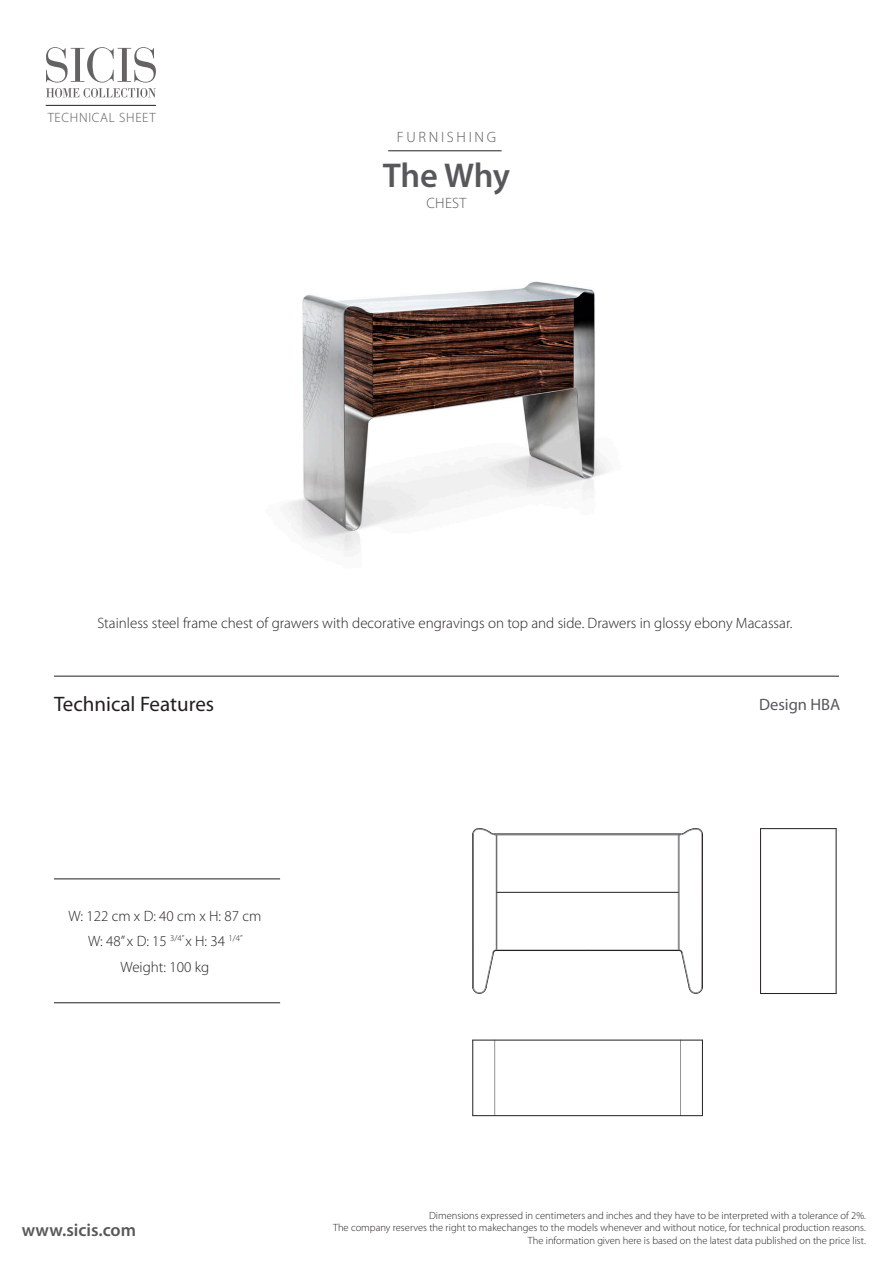
<style>
.page{position:relative;width:893px;height:1263px;background:#fff}
.page>*{position:absolute;margin:0;border:0;box-sizing:border-box;transform-origin:0 0}
.t1{font:600 34.5px "Myriad Pro";letter-spacing:-.01em;color:#57585a}
.t2{font:21px "Myriad Pro";color:#231f20}
.t3{font:600 18px "Myriad Pro";color:#57585a}
.t4{font:16.5px "Myriad Pro";color:#57585a}
.t5{font:300 15px "Myriad Pro";color:#231f20}
.t6{font:300 15px "Myriad Pro";letter-spacing:.18em;color:#57585a}
.t7{font:300 13.5px "Myriad Pro";letter-spacing:.05em;color:#57585a}
.t8{font:300 10.5px/12.6px "Myriad Pro";color:#231f20;text-align:right}
</style>
<div class="page">
<hr style="left:54px;top:676px;width:785px;height:1px;background:#231f20">
<svg style="left:46px;top:47px;width:110px;height:50px"></svg>
<hr style="left:46px;top:105px;width:110px;height:1px;background:#231f20">
<hr style="left:388px;top:151px;width:114px;height:1px;background:#231f20">
<hr style="left:54px;top:879px;width:226px;height:1px;background:#231f20">
<hr style="left:54px;top:1002px;width:226px;height:1px;background:#231f20">
<svg style="left:472px;top:828px;width:23px;height:7px"></svg>
<hr style="left:473px;top:834px;width:1px;height:154px;background:#929497">
<hr style="left:496px;top:835px;width:1px;height:115px;background:#231f20">
<hr style="left:472px;top:834px;width:1px;height:154px;background:#231f20">
<hr style="left:497px;top:835px;width:1px;height:115px;background:#929497">
<svg style="left:472px;top:950px;width:24px;height:44px"></svg>
<hr style="left:496px;top:950px;width:92px;height:1px;background:#231f20">
<svg style="left:680px;top:828px;width:23px;height:7px"></svg>
<hr style="left:495px;top:834px;width:185px;height:1px;background:#929497">
<hr style="left:701px;top:834px;width:1px;height:154px;background:#929497">
<hr style="left:679px;top:835px;width:1px;height:115px;background:#231f20">
<hr style="left:702px;top:834px;width:1px;height:154px;background:#231f20">
<hr style="left:678px;top:835px;width:1px;height:115px;background:#929497">
<svg style="left:679px;top:950px;width:24px;height:44px"></svg>
<hr style="left:588px;top:950px;width:91px;height:1px;background:#231f20">
<hr style="left:497px;top:892px;width:181px;height:1px;background:#231f20">
<svg style="left:760px;top:828px;width:76px;height:166px"></svg>
<hr style="left:836px;top:829px;width:1px;height:164px;background:#231f20">
<hr style="left:472px;top:1040px;width:1px;height:76px;background:#231f20">
<hr style="left:702px;top:1040px;width:1px;height:76px;background:#231f20">
<hr style="left:680px;top:1040px;width:1px;height:76px;background:#929497">
<hr style="left:494px;top:1040px;width:1px;height:76px;background:#929497">
<hr style="left:473px;top:1040px;width:229px;height:1px;background:#231f20">
<hr style="left:473px;top:1115px;width:229px;height:1px;background:#231f20">
<img style="left:288px;top:281px;width:319px;height:270px">
<p class="t7" style="left:48px;top:109px;width:110px">TECHNICAL SHEET</p>
<h3 class="t6" style="left:397px;top:128px;width:101px">FURNISHING</h3>
<p class="t1" style="left:383px;top:156px;width:129px">The Why</p>
<p class="t6" style="left:426px;top:194px;width:42px">CHEST</p>
<p class="t5" style="left:97px;top:614px;width:697px">Stainless steel frame chest of grawers with decorative engravings on top and side. Drawers in glossy ebony Macassar.</p>
<h2 class="t2" style="left:54px;top:692px;width:162px">Technical Features</h2>
<p class="t5" style="left:68px;top:907px;width:194px">W: 122 cm x D: 40 cm x H: 87 cm</p>
<p class="t5" style="left:88px;top:932px;width:156px">W: 48” x D: 15 <sup>3/4”</sup> x H: 34 <sup>1/4”</sup></p>
<p class="t5" style="left:120px;top:958px;width:90px">Weight: 100 kg</p>
<p class="t4" style="left:759px;top:696px;width:83px">Design HBA</p>
<h3 class="t3" style="left:22px;top:1220px;width:116px">www.sicis.com</h3>
<p class="t8" style="left:333px;top:1208px;width:534px">Dimensions expressed in centimeters and inches and they have to be interpreted with a tolerance of 2%.<br>The company reserves the right to makechanges to the models whenever and without notice, for technical production reasons.<br>The information given here is based on the latest data published on the price list.</p>
</div>
